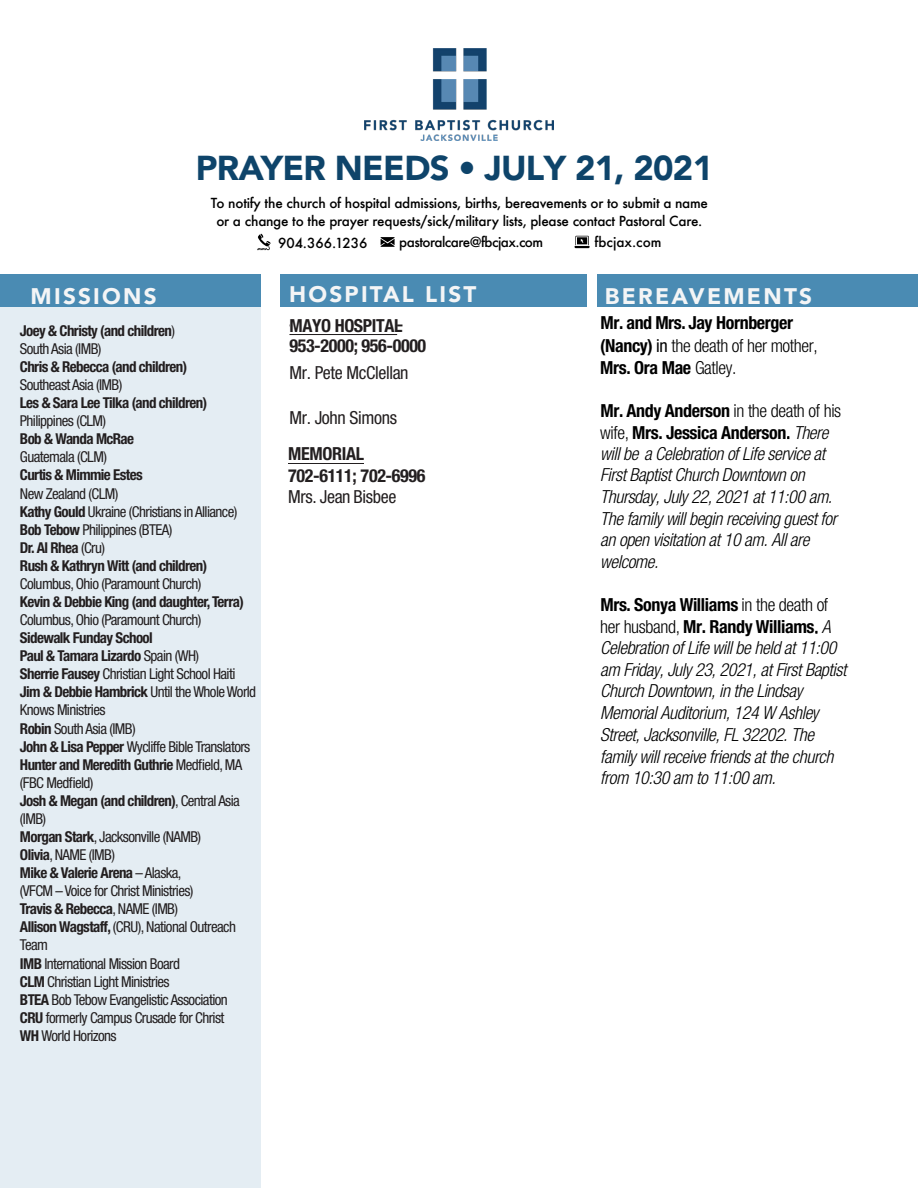
<style>
.page{position:relative;width:918px;height:1188px;background:#fff}
.page>*{position:absolute;margin:0;border:0;box-sizing:border-box;transform-origin:0 0}
.t1{font:900 34.5px "Avenir";letter-spacing:-.02em;color:#0e446a}
.t2{font:900 22.5px "Avenir";letter-spacing:.1em;color:#f4f5f6}
.t3{font:italic 300 condensed 18px/21.6px "Helvetica Neue LT Std";letter-spacing:-.02em;color:#000}
.t4{font:700 condensed 18px/22.4px "Helvetica Neue LT Std";letter-spacing:-.02em;color:#000}
.t5{font:700 condensed 18px/20.5px "Helvetica Neue LT Std";letter-spacing:-.02em;color:#231f20}
.t6{font:condensed 18px/36.3px "Helvetica Neue LT Std";letter-spacing:-.02em;color:#231f20}
.Pa1{font:condensed 15px/18.1px "Helvetica Neue LT Std";letter-spacing:-.04em;color:#221e1f}
.Pa1-2{font:700 condensed 15px/18px "Helvetica Neue LT Std";letter-spacing:-.04em;color:#221e1f}
.t7{font:500 13.5px/18px "Futura";letter-spacing:-.02em;color:#000;text-align:center}
.t8{font:500 13.5px "Futura";letter-spacing:-.04em;color:#000}
.t9{font:500 13.5px "Futura";color:#000}
.s1{font-weight:700}
.s2{font-weight:400}
.s3{font-weight:300}
.s4{font-weight:700;font-style:normal}
.s5{font-style:normal}
</style>
<div class="page">
<div style="left:0;top:302px;width:261px;height:886px;background:#e4edf3"></div>
<img style="left:364px;top:48px;width:190px;height:93px">
<div style="left:1px;top:274px;width:260px;height:33px;background:#4a8bb3"></div>
<div style="left:280px;top:274px;width:307px;height:33px;background:#4a8bb3"></div>
<div style="left:597px;top:274px;width:321px;height:33px;background:#4a8bb3"></div>
<svg style="left:257px;top:233px;width:14px;height:17px"></svg>
<svg style="left:381px;top:237px;width:14px;height:10px"></svg>
<svg style="left:574px;top:236px;width:16px;height:12px"></svg>
<hr style="left:289px;top:334px;width:108px;height:1px;background:#231f20">
<hr style="left:289px;top:463px;width:75px;height:1px;background:#231f20">
<p class="t1" style="left:196px;top:139px;width:519px">PRAYER NEEDS • JULY 21, 2021</p>
<p class="t7" style="left:211px;top:194px;width:498px">To notify the church of hospital admissions, births, bereavements or to submit a name or a change to the prayer requests/sick/military lists, please contact Pastoral Care.</p>
<p class="t9" style="left:278px;top:233px;width:91px">904.366.1236</p>
<p class="t8" style="left:399px;top:232px;width:145px">pastoralcare@fbcjax.com</p>
<p class="t9" style="left:595px;top:232px;width:68px">fbcjax.com</p>
<p class="t2" style="left:31px;top:277px;width:128px">MISSIONS</p>
<p class="t2" style="left:289px;top:275px;width:189px">HOSPITAL LIST</p>
<p class="t5" style="left:289px;top:315px;width:138px">MAYO HOSPITAL<br>953-2000; 956-0000</p>
<p class="t6" style="left:289px;top:355px;width:121px">Mr. Pete McClellan</p>
<p class="t6" style="left:288px;top:400px;width:110px">Mr. John Simons<br><span class="s1">MEMORIAL</span></p>
<p class="t5" style="left:288px;top:464px;width:139px;line-height:21.5px">702-6111; 702-6996<br><span class="s2">Mrs. Jean Bisbee</span></p>
<p class="Pa1-2" style="left:20px;top:321px;width:157px">Joey &amp; Christy (and children<span class="s2">)</span></p>
<p class="Pa1" style="left:20px;top:339px;width:83px">South Asia (IMB)</p>
<p class="Pa1-2" style="left:20px;top:358px;width:169px">Chris &amp; Rebecca (and children)</p>
<p class="Pa1" style="left:20px;top:376px;width:104px">Southeast Asia (IMB)</p>
<p class="Pa1-2" style="left:20px;top:394px;width:189px">Les &amp; Sara Lee Tilka (and children)</p>
<p class="Pa1" style="left:20px;top:412px;width:88px">Philippines (CLM)</p>
<p class="Pa1-2" style="left:20px;top:430px;width:116px">Bob &amp; Wanda McRae</p>
<p class="Pa1" style="left:20px;top:448px;width:88px">Guatemala (CLM)</p>
<p class="Pa1-2" style="left:20px;top:466px;width:124px">Curtis &amp; Mimmie Estes</p>
<p class="Pa1" style="left:20px;top:484px;width:100px">New Zealand (CLM)</p>
<p class="Pa1" style="left:20px;top:502px;width:219px"><span class="s1">Kathy Gould</span> Ukraine (Christians in Alliance)</p>
<p class="Pa1" style="left:20px;top:520px;width:154px"><span class="s1">Bob Tebow</span> Philippines (BTEA)</p>
<p class="Pa1-2" style="left:20px;top:538px;width:87px">Dr. Al Rhea <span class="s2">(Cru)</span></p>
<p class="Pa1-2" style="left:20px;top:556px;width:189px">Rush &amp; Kathryn Witt (and children)</p>
<p class="Pa1" style="left:20px;top:574px;width:183px">Columbus, Ohio (Paramount Church)</p>
<p class="Pa1-2" style="left:20px;top:592px;width:225px">Kevin &amp; Debbie King (and daughter, Terra)</p>
<p class="Pa1" style="left:20px;top:611px;width:183px">Columbus, Ohio (Paramount Church)</p>
<p class="Pa1-2" style="left:20px;top:629px;width:134px">Sidewalk Funday School</p>
<p class="Pa1-2" style="left:20px;top:647px;width:181px">Paul &amp; Tamara Lizardo <span class="s2">Spain (WH)</span></p>
<p class="Pa1" style="left:20px;top:665px;width:217px"><span class="s1">Sherrie Fausey</span> Christian Light School Haiti</p>
<p class="Pa1" style="left:20px;top:683px;width:238px"><span class="s1">Jim &amp; Debbie Hambrick</span> Until the Whole World<br>Knows Ministries</p>
<p class="Pa1" style="left:20px;top:719px;width:117px"><span class="s1">Robin</span> South Asia (IMB)</p>
<p class="Pa1" style="left:20px;top:737px;width:232px"><span class="s1">John &amp; Lisa Pepper</span> Wycliffe Bible Translators</p>
<p class="Pa1-2" style="left:20px;top:755px;width:224px">Hunter and Meredith Guthrie <span class="s2">Medfield, MA (FBC Medfield)</span></p>
<p class="Pa1-2" style="left:20px;top:791px;width:221px">Josh &amp; Megan (and children)<span class="s2">, Central Asia (IMB)</span></p>
<p class="Pa1" style="left:20px;top:828px;width:183px"><span class="s1">Morgan Stark</span>, Jacksonville (NAMB)</p>
<p class="Pa1" style="left:20px;top:846px;width:97px"><span class="s1">Olivia</span>, NAME (IMB)</p>
<p class="Pa1" style="left:20px;top:864px;width:175px"><span class="s1">Mike &amp; Valerie Arena</span> – Alaska, (VFCM – Voice for Christ Ministries)</p>
<p class="Pa1-2" style="left:20px;top:900px;width:160px">Travis &amp; Rebecca<span class="s2">, NAME (IMB)</span></p>
<p class="Pa1" style="left:20px;top:918px;width:217px"><span class="s1">Allison Wagstaff,</span> (CRU), National Outreach<br>Team</p>
<p class="Pa1" style="left:20px;top:954px;width:162px"><span class="s1">IMB</span> International Mission Board</p>
<p class="Pa1" style="left:20px;top:972px;width:151px"><span class="s1">CLM</span> Christian Light Ministries</p>
<p class="Pa1" style="left:20px;top:990px;width:209px"><span class="s1">BTEA</span> Bob Tebow Evangelistic Association</p>
<p class="Pa1" style="left:20px;top:1008px;width:206px"><span class="s1">CRU</span> formerly Campus Crusade for Christ</p>
<p class="Pa1" style="left:20px;top:1026px;width:98px"><span class="s1">WH</span> World Horizons</p>
<p class="t2" style="left:605px;top:277px;width:209px">BEREAVEMENTS</p>
<p class="t4" style="left:600px;top:311px;width:219px">Mr. and Mrs. Jay Hornberger (Nancy) <span class="s2">in</span> <span class="s3">the death of her mother,<br></span>Mrs. Ora Mae <span class="s3">Gatley.</span></p>
<p class="t3" style="left:600px;top:400px;width:243px"><span class="s4">Mr. Andy Anderson</span> <span class="s5">in the death of his wife,</span> <span class="s4">Mrs. Jessica Anderson</span><span class="s5">.</span> There will be a Celebration of Life service at<br>First Baptist Church Downtown on<br>Thursday, July 22, 2021 at 11:00 am.<br>The family will begin receiving guest for an open visitation at 10 am. All are welcome.</p>
<p class="t3" style="left:600px;top:595px;width:248px"><span class="s4">Mrs. Sonya Williams</span> <span class="s5">in the death of her husband,</span> <span class="s4">Mr. Randy Williams</span><span class="s5">.</span> A Celebration of Life will be held at 11:00 am Friday, July 23, 2021, at First Baptist Church Downtown, in the Lindsay Memorial Auditorium, 124 W Ashley Street, Jacksonville, FL 32202. The family will receive friends at the church from 10:30 am to 11:00 am.</p>
</div>
